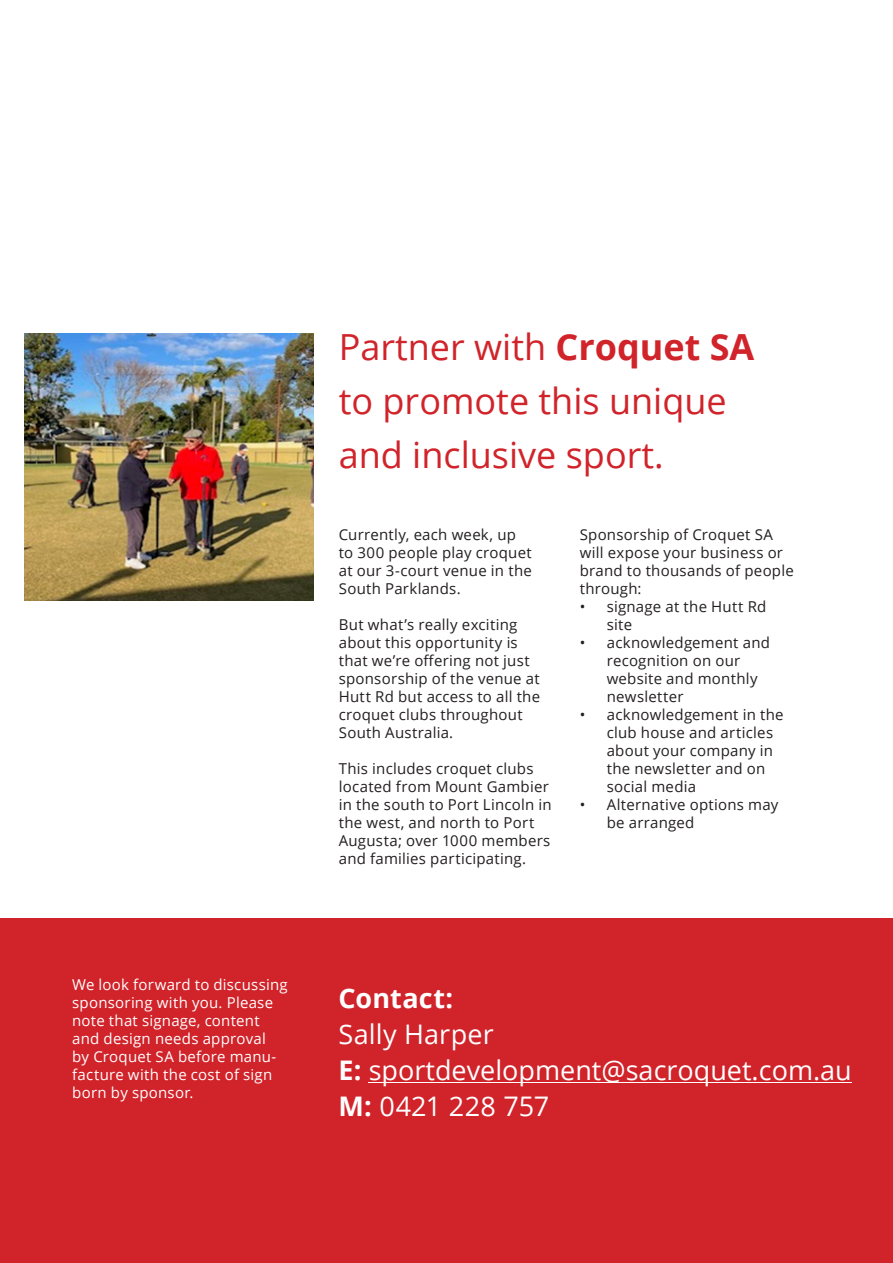
<style>
.page{position:relative;width:893px;height:1263px;background:#fff}
.page>*{position:absolute;margin:0;border:0;box-sizing:border-box;transform-origin:0 0}
.Section_Title_34pt{font:36px/54px "Open Sans";color:#d1232a}
.Black{font:27px "Open Sans";color:#fff}
.Black-2{font:700 27px "Open Sans";letter-spacing:.005em;color:#fff}
.Grey{font:15px/18px "Open Sans";letter-spacing:.015em;color:#231f20}
.Black-3{font:15px/18px "Open Sans";letter-spacing:.015em;color:#fff}
.s1{font-weight:700}
</style>
<div class="page">
<div style="left:0;top:918px;width:893px;height:344px;background:#d1232a"></div>
<img style="left:24px;top:334px;width:289px;height:266px">
<hr style="left:369px;top:1082px;width:483px;height:1px;background:#fff">
<p class="Black-3" style="left:72px;top:975px;width:217px">We look forward to discussing sponsoring with you. Please note that signage, content and design needs approval<br>by Croquet SA before manu&shy;facture with the cost of sign born by sponsor.</p>
<p class="Section_Title_34pt" style="left:339px;top:319px;width:417px">Partner with <span class="s1">Croquet SA </span>to promote this unique and inclusive sport.</p>
<p class="Grey" style="left:339px;top:525px;width:195px">Currently, each week, up to 300 people play croquet at our 3-court venue in the<br>South Parklands.</p>
<p class="Grey" style="left:339px;top:615px;width:203px">But what’s really exciting about this opportunity is that we’re offering not just sponsorship of the venue at<br>Hutt Rd but access to all the croquet clubs throughout<br>South Australia.</p>
<p class="Grey" style="left:339px;top:759px;width:214px">This includes croquet clubs located from Mount Gambier in the south to Port Lincoln in the west, and north to Port<br>Augusta; over 1000 members and families participating.</p>
<p class="Grey" style="left:580px;top:525px;width:216px">Sponsorship of Croquet SA will expose your business or brand to thousands of people through:</p>
<p class="Grey" style="left:607px;top:597px;width:161px;text-indent:-27px">• signage at the Hutt Rd site</p>
<p class="Grey" style="left:607px;top:633px;width:165px;text-indent:-27px">• acknowledgement and recognition on our website and monthly newsletter</p>
<p class="Grey" style="left:607px;top:705px;width:178px;text-indent:-27px">• acknowledgement in the club house and articles about your company in the newsletter and on social media</p>
<p class="Grey" style="left:607px;top:795px;width:173px;text-indent:-27px">• Alternative options may be arranged</p>
<p class="Black-2" style="left:338px;top:979px;width:116px">Contact:</p>
<p class="Black" style="left:338px;top:1016px;width:157px">Sally Harper</p>
<p class="Black" style="left:338px;top:1051px;width:515px"><span class="s1">E:</span> sportdevelopment@sacroquet.com.au</p>
<p class="Black" style="left:338px;top:1088px;width:212px"><span class="s1">M:</span> 0421 228 757</p>
</div>
